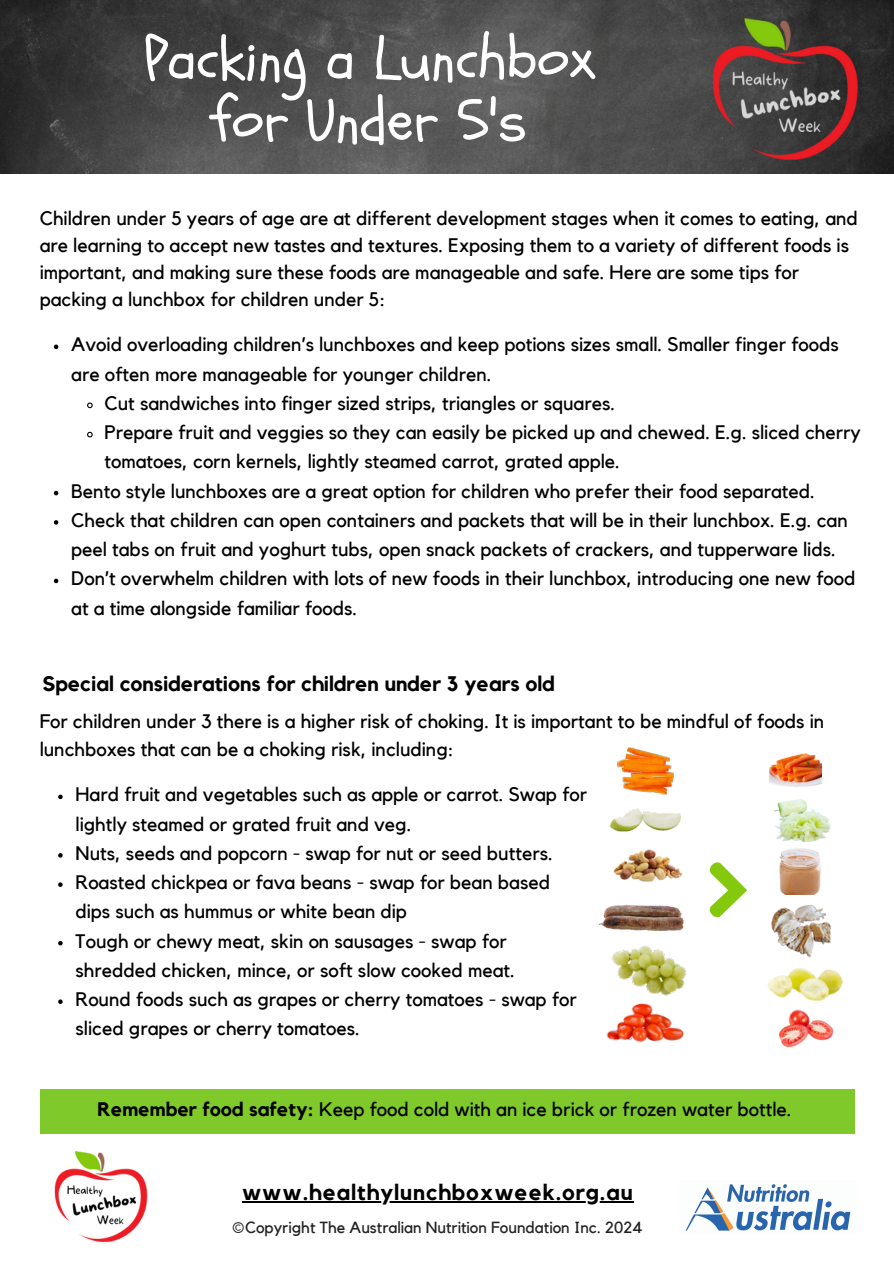
<style>
.page{position:relative;width:894px;height:1264px;background:#fff}
.page>*{position:absolute;margin:0;border:0;box-sizing:border-box;transform-origin:0 0}
.t1{font:60px/61.8px "Schoolbell";color:#fff;text-align:center}
.t2{font:700 22.2px "Kollektif";letter-spacing:.04em;color:#000}
.t3{font:700 21px "Kollektif";color:#000}
.t4{font:19.5px/29.2px "Kollektif";color:#000}
.t5{font:16.05px "Kollektif";color:#222}
.s1{font-weight:700}
</style>
<div class="page">
<img style="left:0;top:0;width:893px;height:173px">
<img style="left:54px;top:1150px;width:93px;height:93px">
<img style="left:685px;top:1184px;width:166px;height:47px">
<img style="left:613px;top:849px;width:70px;height:33px">
<img style="left:612px;top:946px;width:75px;height:47px">
<img style="left:609px;top:808px;width:72px;height:24px">
<img style="left:598px;top:904px;width:85px;height:27px">
<img style="left:606px;top:993px;width:78px;height:50px">
<img style="left:617px;top:747px;width:57px;height:47px">
<svg style="left:709px;top:862px;width:38px;height:56px"></svg>
<img style="left:779px;top:1011px;width:55px;height:37px">
<img style="left:768px;top:968px;width:75px;height:43px">
<img style="left:774px;top:799px;width:56px;height:42px">
<img style="left:769px;top:753px;width:52px;height:34px">
<img style="left:771px;top:905px;width:60px;height:53px">
<img style="left:779px;top:848px;width:42px;height:46px">
<svg style="left:58px;top:794px;width:5px;height:5px"></svg>
<svg style="left:58px;top:853px;width:5px;height:4px"></svg>
<svg style="left:58px;top:882px;width:5px;height:4px"></svg>
<svg style="left:58px;top:941px;width:5px;height:4px"></svg>
<svg style="left:58px;top:999px;width:5px;height:4px"></svg>
<svg style="left:54px;top:344px;width:4px;height:5px"></svg>
<svg style="left:87px;top:402px;width:6px;height:7px"></svg>
<svg style="left:87px;top:431px;width:6px;height:7px"></svg>
<svg style="left:54px;top:491px;width:4px;height:4px"></svg>
<svg style="left:54px;top:520px;width:4px;height:4px"></svg>
<svg style="left:54px;top:578px;width:4px;height:5px"></svg>
<hr style="left:242px;top:1200px;width:391px;height:2px;background:#000">
<div style="left:40px;top:1089px;width:814px;height:44px;background:#7fc92b"></div>
<img style="left:710px;top:15px;width:148px;height:148px">
<p class="t1" style="left:143px;top:29px;width:453px">Packing a Lunchbox for Under 5's</p>
<p class="t4" style="left:40px;top:205px;width:819px;line-height:27px">Children under 5 years of age are at different development stages when it comes to eating, and are learning to accept new tastes and textures. Exposing them to a variety of different foods is important, and making sure these foods are manageable and safe. Here are some tips for packing a lunchbox for children under 5:</p>
<h3 class="t4" style="left:71px;top:330px;width:769px">Avoid overloading children’s lunchboxes and keep potions sizes small. Smaller finger foods are often more manageable for younger children.</h3>
<p class="t4" style="left:104px;top:389px;width:512px">Cut sandwiches into finger sized strips, triangles or squares.</p>
<p class="t4" style="left:104px;top:418px;width:757px">Prepare fruit and veggies so they can easily be picked up and chewed. E.g. sliced cherry tomatoes, corn kernels, lightly steamed carrot, grated apple.</p>
<p class="t4" style="left:71px;top:477px;width:744px">Bento style lunchboxes are a great option for children who prefer their food separated.</p>
<p class="t4" style="left:71px;top:506px;width:777px">Check that children can open containers and packets that will be in their lunchbox. E.g. can peel tabs on fruit and yoghurt tubs, open snack packets of crackers, and tupperware lids.</p>
<p class="t4" style="left:71px;top:564px;width:785px">Don’t overwhelm children with lots of new foods in their lunchbox, introducing one new food at a time alongside familiar foods.</p>
<h3 class="t3" style="left:42px;top:673px;width:513px">Special considerations for children under 3 years old</h3>
<h3 class="t4" style="left:40px;top:708px;width:785px;line-height:28.2px">For children under 3 there is a higher risk of choking. It is important to be mindful of foods in lunchboxes that can be a choking risk, including:</h3>
<p class="t4" style="left:75px;top:780px;width:513px">Hard fruit and vegetables such as apple or carrot. Swap for lightly steamed or grated fruit and veg.</p>
<p class="t4" style="left:75px;top:839px;width:478px">Nuts, seeds and popcorn - swap for nut or seed butters.</p>
<h3 class="t4" style="left:75px;top:868px;width:476px">Roasted chickpea or fava beans - swap for bean based dips such as hummus or white bean dip</h3>
<h3 class="t4" style="left:75px;top:927px;width:440px">Tough or chewy meat, skin on sausages - swap for shredded chicken, mince, or soft slow cooked meat.</h3>
<h3 class="t4" style="left:75px;top:985px;width:502px">Round foods such as grapes or cherry tomatoes - swap for sliced grapes or cherry tomatoes.</h3>
<p class="t4" style="left:97px;top:1095px;width:695px"><span class="s1">Remember food safety:</span> Keep food cold with an ice brick or frozen water bottle.</p>
<p class="t2" style="left:242px;top:1181px;width:392px">www.healthylunchboxweek.org.au</p>
<p class="t5" style="left:232px;top:1220px;width:412px">©Copyright The Australian Nutrition Foundation Inc. 2024</p>
</div>
